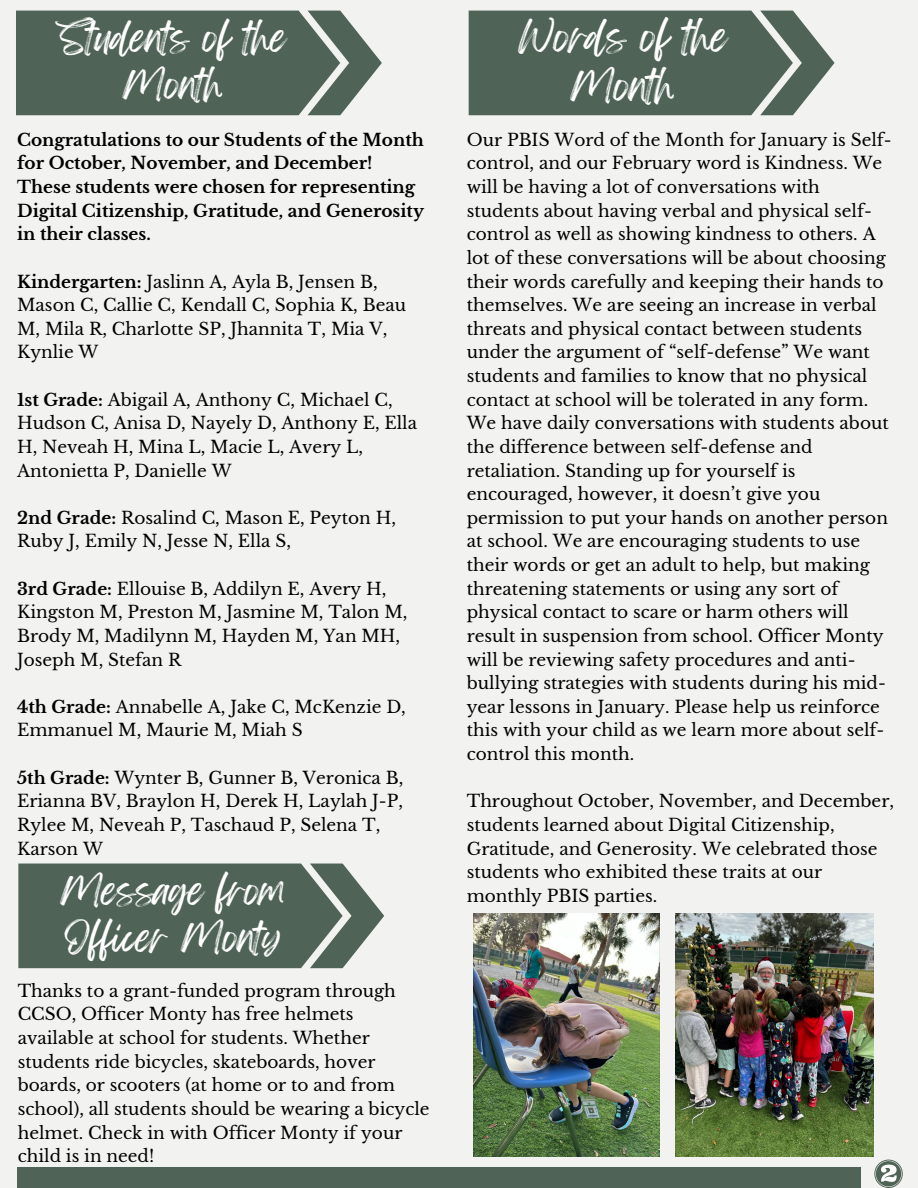
<style>
.page{position:relative;width:918px;height:1188px;background:#f2f3f0}
.page>*{position:absolute;margin:0;border:0;box-sizing:border-box;transform-origin:0 0}
.t1{font:36px "Feeling Passionate";color:#fff}
.t2{font:34.5px "Feeling Passionate";color:#fff}
.t3{font:16.95px/23.7px "Libre Baskerville";color:#000}
.t4{font:700 16.95px/23.7px "Libre Baskerville";color:#000}
.s1{font-weight:700}
</style>
<div class="page">
<svg style="left:469px;top:11px;width:366px;height:104px;background:#5b6f62"></svg>
<div style="left:17px;top:1167px;width:844px;height:21px;background:#4f6456"></div>
<svg style="left:874px;top:1160px;width:28px;height:28px"></svg>
<svg style="left:16px;top:11px;width:366px;height:104px;background:#5b6f62"></svg>
<img style="left:676px;top:914px;width:198px;height:243px">
<img style="left:474px;top:914px;width:185px;height:243px">
<svg style="left:18px;top:864px;width:366px;height:104px;background:#5c6f62"></svg>
<p class="t2" style="left:60px;top:9px;width:228px">Students of the</p>
<p class="t2" style="left:122px;top:57px;width:103px">Month</p>
<p class="t4" style="left:17px;top:128px;width:408px">Congratulations to our Students of the Month for October, November, and December!<br>These students were chosen for representing Digital Citizenship, Gratitude, and Generosity in their classes.</p>
<p class="t3" style="left:17px;top:270px;width:390px"><span class="s1">Kindergarten:</span> Jaslinn A, Ayla B, Jensen B, Mason C, Callie C, Kendall C, Sophia K, Beau M, Mila R, Charlotte SP, Jhannita T, Mia V, Kynlie W</p>
<p class="t3" style="left:17px;top:388px;width:402px"><span class="s1">1st Grade:</span> Abigail A, Anthony C, Michael C, Hudson C, Anisa D, Nayely D, Anthony E, Ella H, Neveah H, Mina L, Macie L, Avery L, Antonietta P, Danielle W</p>
<p class="t3" style="left:17px;top:506px;width:380px"><span class="s1">2nd Grade:</span> Rosalind C, Mason E, Peyton H,<br>Ruby J, Emily N, Jesse N, Ella S,</p>
<p class="t3" style="left:17px;top:577px;width:392px"><span class="s1">3rd Grade:</span> Ellouise B, Addilyn E, Avery H, Kingston M, Preston M, Jasmine M, Talon M, Brody M, Madilynn M, Hayden M, Yan MH, Joseph M, Stefan R</p>
<p class="t3" style="left:17px;top:695px;width:390px"><span class="s1">4th Grade:</span> Annabelle A, Jake C, McKenzie D,<br>Emmanuel M, Maurie M, Miah S</p>
<p class="t3" style="left:17px;top:766px;width:388px"><span class="s1">5th Grade:</span> Wynter B, Gunner B, Veronica B,<br>Erianna BV, Braylon H, Derek H, Laylah J-P,<br>Rylee M, Neveah P, Taschaud P, Selena T,<br>Karson W</p>
<p class="t2" style="left:60px;top:862px;width:227px">Message from</p>
<p class="t2" style="left:65px;top:910px;width:219px">Officer Monty</p>
<p class="t3" style="left:18px;top:979px;width:413px">Thanks to a grant-funded program through CCSO, Officer Monty has free helmets available at school for students. Whether students ride bicycles, skateboards, hover boards, or scooters (at home or to and from school), all students should be wearing a bicycle helmet. Check in with Officer Monty if your child is in need!</p>
<p class="t1" style="left:518px;top:7px;width:211px">Words of the</p>
<p class="t1" style="left:570px;top:57px;width:107px">Month</p>
<p class="t3" style="left:467px;top:128px;width:427px">Our PBIS Word of the Month for January is Self&shy;control, and our February word is Kindness. We will be having a lot of conversations with students about having verbal and physical self&shy;control as well as showing kindness to others. A lot of these conversations will be about choosing their words carefully and keeping their hands to themselves. We are seeing an increase in verbal threats and physical contact between students under the argument of “self-defense” We want students and families to know that no physical contact at school will be tolerated in any form.<br>We have daily conversations with students about the difference between self-defense and retaliation. Standing up for yourself is encouraged, however, it doesn’t give you permission to put your hands on another person at school. We are encouraging students to use their words or get an adult to help, but making threatening statements or using any sort of physical contact to scare or harm others will result in suspension from school. Officer Monty will be reviewing safety procedures and anti&shy;bullying strategies with students during his mid&shy;year lessons in January. Please help us reinforce this with your child as we learn more about self&shy;control this month.</p>
<p class="t3" style="left:467px;top:789px;width:429px">Throughout October, November, and December, students learned about Digital Citizenship, Gratitude, and Generosity. We celebrated those students who exhibited these traits at our monthly PBIS parties.</p>
</div>
